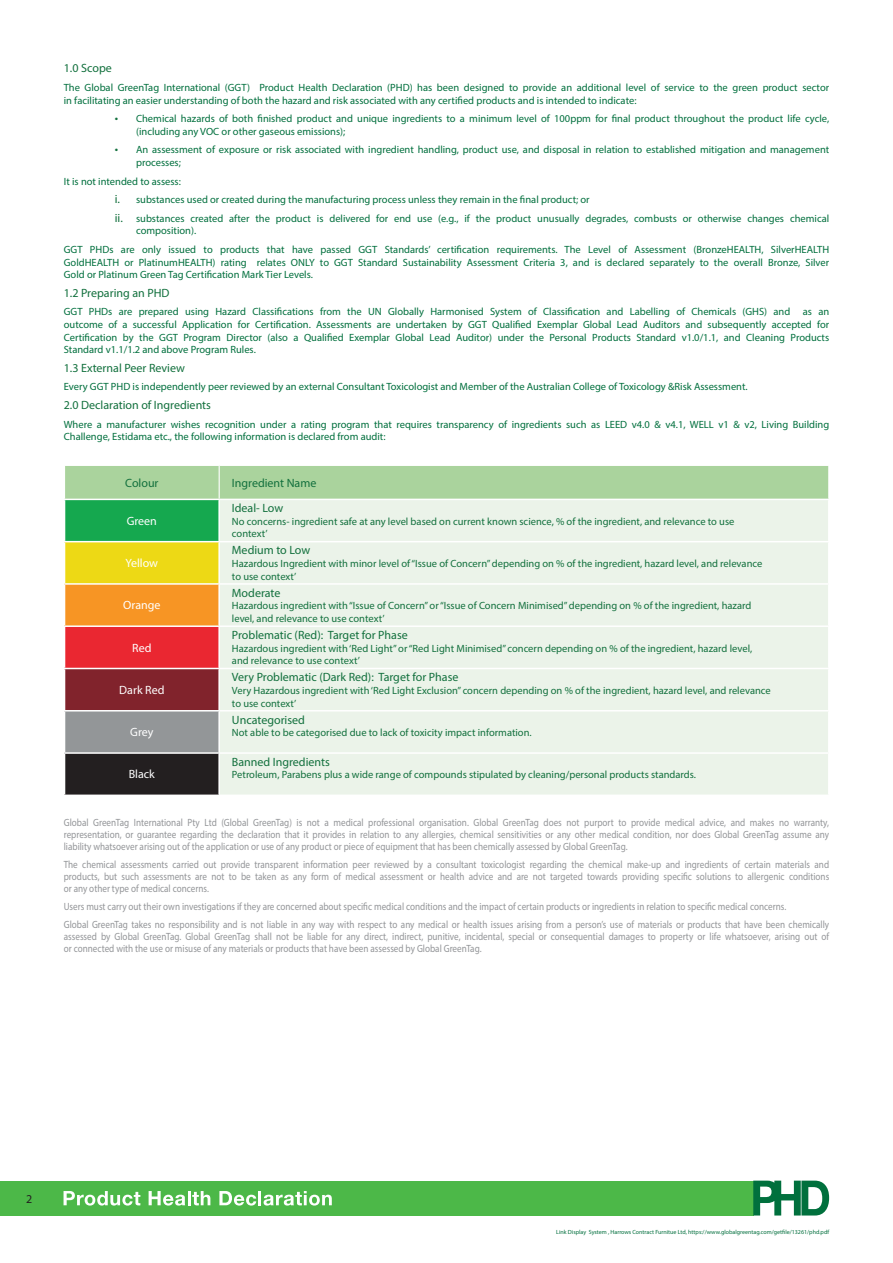
<style>
.page{position:relative;width:893px;height:1263px;background:#fff}
.page>*{position:absolute;margin:0;border:0;box-sizing:border-box;transform-origin:0 0}
.t1{font:12px "Myriad Pro";color:#12703d}
.t2{font:12px "Myriad Pro";color:#fff}
.t3{font:12px "Myriad Pro";color:#231f20}
.t4{font:10.5px/12.6px "Myriad Pro";color:#006f3d}
.t5{font:10.5px/12px "Myriad Pro";color:#939598;text-align:justify;scale:.87 1}
.t6{font:10.5px/12.6px "Myriad Pro";color:#12703d}
.t7{font:6px "Myriad Pro";color:#006f3d}
.s1{font-size:12px;color:#12703d}
</style>
<div class="page">
<div style="left:0;top:1180px;width:753px;height:35px;background:#4cb848"></div>
<svg style="left:64px;top:1191px;width:76px;height:14px"></svg>
<svg style="left:149px;top:1191px;width:61px;height:14px"></svg>
<svg style="left:219px;top:1191px;width:37px;height:14px"></svg>
<hr style="left:258px;top:1191px;width:3px;height:14px;background:#fff">
<svg style="left:264px;top:1191px;width:68px;height:14px"></svg>
<svg style="left:753px;top:1180px;width:76px;height:35px"></svg>
<div style="left:65px;top:466px;width:763px;height:33px;background:#aad39d"></div>
<div style="left:65px;top:499px;width:154px;height:43px;background:#15a84f"></div>
<div style="left:220px;top:500px;width:608px;height:294px;background:#ebf3e9"></div>
<div style="left:65px;top:542px;width:154px;height:42px;background:#edd915"></div>
<div style="left:65px;top:584px;width:154px;height:42px;background:#f79524"></div>
<div style="left:65px;top:626px;width:154px;height:42px;background:#ea2731"></div>
<div style="left:65px;top:668px;width:154px;height:43px;background:#81232c"></div>
<div style="left:65px;top:711px;width:154px;height:42px;background:#939698"></div>
<div style="left:65px;top:753px;width:154px;height:42px;background:#231f20"></div>
<hr style="left:219px;top:466px;width:1px;height:33px;background:#fff">
<hr style="left:218px;top:500px;width:2px;height:41px;background:#fff">
<hr style="left:64px;top:541px;width:155px;height:1px;background:#fff">
<hr style="left:219px;top:541px;width:611px;height:1px;background:#fff">
<hr style="left:218px;top:542px;width:2px;height:41px;background:#fff">
<hr style="left:64px;top:583px;width:155px;height:2px;background:#fff">
<hr style="left:219px;top:583px;width:611px;height:2px;background:#fff">
<hr style="left:218px;top:585px;width:2px;height:40px;background:#fff">
<hr style="left:64px;top:625px;width:155px;height:2px;background:#fff">
<hr style="left:219px;top:625px;width:611px;height:2px;background:#fff">
<hr style="left:218px;top:627px;width:2px;height:41px;background:#fff">
<hr style="left:64px;top:668px;width:155px;height:1px;background:#fff">
<hr style="left:64px;top:710px;width:155px;height:1px;background:#fff">
<hr style="left:64px;top:752px;width:155px;height:2px;background:#fff">
<hr style="left:218px;top:754px;width:2px;height:40px;background:#fff">
<hr style="left:219px;top:668px;width:611px;height:1px;background:#fff">
<hr style="left:218px;top:669px;width:2px;height:41px;background:#fff">
<hr style="left:219px;top:710px;width:611px;height:1px;background:#fff">
<hr style="left:218px;top:711px;width:2px;height:41px;background:#fff">
<hr style="left:219px;top:752px;width:611px;height:2px;background:#fff">
<hr style="left:64px;top:499px;width:155px;height:1px;background:#fff">
<hr style="left:64px;top:794px;width:155px;height:2px;background:#fff">
<p class="t1" style="left:64px;top:61px;width:50px">1.0 Scope</p>
<p class="t4" style="left:64px;top:81px;width:767px">The Global GreenTag International (GGT) Product Health Declaration (PHD) has been designed to provide an additional level of service to the green product sector in facilitating an easier understanding of both the hazard and risk associated with any certified products and is intended to indicate:</p>
<p class="t4" style="left:136px;top:112px;width:695px;text-indent:-21px"><span class="s1">•</span> Chemical hazards of both finished product and unique ingredients to a minimum level of 100ppm for final product throughout the product life cycle, (including any VOC or other gaseous emissions);</p>
<p class="t4" style="left:136px;top:143px;width:695px;text-indent:-21px"><span class="s1">•</span> An assessment of exposure or risk associated with ingredient handling, product use, and disposal in relation to established mitigation and management processes;</p>
<p class="t4" style="left:115px;top:172px;width:716px;line-height:18.6px;text-indent:-51px">It is not intended to assess:<br><span class="s1">i.</span> substances used or created during the manufacturing process unless they remain in the final product; or<br><span class="s1">ii.</span> substances created after the product is delivered for end use (e.g., if the product unusually degrades, combusts or otherwise changes chemical</p>
<p class="t4" style="left:64px;top:221px;width:767px;line-height:18.6px;text-indent:72px">composition).<br>GGT PHDs are only issued to products that have passed GGT Standards’ certification requirements. The Level of Assessment (BronzeHEALTH, SilverHEALTH</p>
<p class="t4" style="left:64px;top:256px;width:767px">GoldHEALTH or PlatinumHEALTH) rating relates ONLY to GGT Standard Sustainability Assessment Criteria 3, and is declared separately to the overall Bronze, Silver<br>Gold or Platinum Green Tag Certification Mark Tier Levels.</p>
<p class="t1" style="left:64px;top:285px;width:107px">1.2 Preparing an PHD</p>
<p class="t4" style="left:64px;top:305px;width:767px;text-align:justify">GGT PHDs are prepared using Hazard Classifications from the UN Globally Harmonised System of Classification and Labelling of Chemicals (GHS) and as an outcome of a successful Application for Certification. Assessments are undertaken by GGT Qualified Exemplar Global Lead Auditors and subsequently accepted for Certification by the GGT Program Director (also a Qualified Exemplar Global Lead Auditor) under the Personal Products Standard v1.0/1.1, and Cleaning Products Standard v1.1/1.2 and above Program Rules.</p>
<p class="t1" style="left:64px;top:360px;width:123px">1.3 External Peer Review</p>
<p class="t4" style="left:64px;top:380px;width:685px">Every GGT PHD is independently peer reviewed by an external Consultant Toxicologist and Member of the Australian College of Toxicology &amp;Risk Assessment.</p>
<p class="t1" style="left:64px;top:398px;width:149px">2.0 Declaration of Ingredients</p>
<p class="t4" style="left:64px;top:418px;width:767px">Where a manufacturer wishes recognition under a rating program that requires transparency of ingredients such as LEED v4.0 &amp; v4.1, WELL v1 &amp; v2, Living Building<br>Challenge, Estidama etc., the following information is declared from audit:</p>
<p class="t1" style="left:125px;top:475px;width:35px">Colour</p>
<p class="t1" style="left:232px;top:475px;width:86px">Ingredient Name</p>
<p class="t2" style="left:127px;top:513px;width:32px">Green</p>
<p class="t1" style="left:232px;top:501px;width:53px">Ideal- Low</p>
<p class="t6" style="left:232px;top:515px;width:504px">No concerns- ingredient safe at any level based on current known science, % of the ingredient, and relevance to use context’</p>
<p class="t2" style="left:126px;top:556px;width:34px">Yellow</p>
<p class="t2" style="left:123px;top:598px;width:39px">Orange</p>
<p class="t2" style="left:132px;top:640px;width:21px">Red</p>
<p class="t2" style="left:119px;top:682px;width:47px">Dark Red</p>
<p class="t2" style="left:130px;top:725px;width:25px">Grey</p>
<p class="t2" style="left:129px;top:767px;width:28px">Black</p>
<p class="t1" style="left:232px;top:543px;width:80px">Medium to Low</p>
<p class="t6" style="left:232px;top:557px;width:532px">Hazardous Ingredient with minor level of “Issue of Concern” depending on % of the ingredient, hazard level, and relevance to use context’</p>
<p class="t1" style="left:232px;top:585px;width:50px">Moderate</p>
<p class="t6" style="left:232px;top:599px;width:521px">Hazardous ingredient with “Issue of Concern” or “Issue of Concern Minimised” depending on % of the ingredient, hazard level, and relevance to use context’</p>
<p class="t1" style="left:232px;top:628px;width:177px">Problematic (Red): Target for Phase</p>
<p class="t6" style="left:232px;top:642px;width:522px">Hazardous ingredient with ‘Red Light” or “Red Light Minimised” concern depending on % of the ingredient, hazard level, and relevance to use context’</p>
<p class="t1" style="left:232px;top:670px;width:228px">Very Problematic (Dark Red): Target for Phase</p>
<p class="t6" style="left:232px;top:684px;width:540px">Very Hazardous ingredient with ‘Red Light Exclusion” concern depending on % of the ingredient, hazard level, and relevance to use context’</p>
<p class="t1" style="left:232px;top:712px;width:75px">Uncategorised</p>
<p class="t6" style="left:232px;top:726px;width:301px">Not able to be categorised due to lack of toxicity impact information.</p>
<p class="t1" style="left:232px;top:754px;width:99px">Banned Ingredients</p>
<p class="t6" style="left:232px;top:768px;width:466px">Petroleum, Parabens plus a wide range of compounds stipulated by cleaning/personal products standards.</p>
<p class="t5" style="left:64px;top:817px;width:881px">Global GreenTag International Pty Ltd (Global GreenTag) is not a medical professional organisation. Global GreenTag does not purport to provide medical advice, and makes no warranty, representation, or guarantee regarding the declaration that it provides in relation to any allergies, chemical sensitivities or any other medical condition, nor does Global GreenTag assume any liability whatsoever arising out of the application or use of any product or piece of equipment that has been chemically assessed by Global GreenTag.</p>
<p class="t5" style="left:64px;top:859px;width:881px">The chemical assessments carried out provide transparent information peer reviewed by a consultant toxicologist regarding the chemical make-up and ingredients of certain materials and products, but such assessments are not to be taken as any form of medical assessment or health advice and are not targeted towards providing specific solutions to allergenic conditions or any other type of medical concerns.</p>
<p class="t5" style="left:64px;top:898px;width:881px;line-height:18px">Users must carry out their own investigations if they are concerned about specific medical conditions and the impact of certain products or ingredients in relation to specific medical concerns.<br>Global GreenTag takes no responsibility and is not liable in any way with respect to any medical or health issues arising from a person’s use of materials or products that have been chemically</p>
<p class="t5" style="left:64px;top:931px;width:881px">assessed by Global GreenTag. Global GreenTag shall not be liable for any direct, indirect, punitive, incidental, special or consequential damages to property or life whatsoever, arising out of or connected with the use or misuse of any materials or products that have been assessed by Global GreenTag.</p>
<p class="t3" style="left:26px;top:1191px;width:8px">2</p>
<p class="t7" style="left:556px;top:1228px;width:274px">Link Display System , Harrows Contract Furnitue Ltd, https://www.globalgreentag.com/getfile/13261/phd.pdf</p>
</div>
